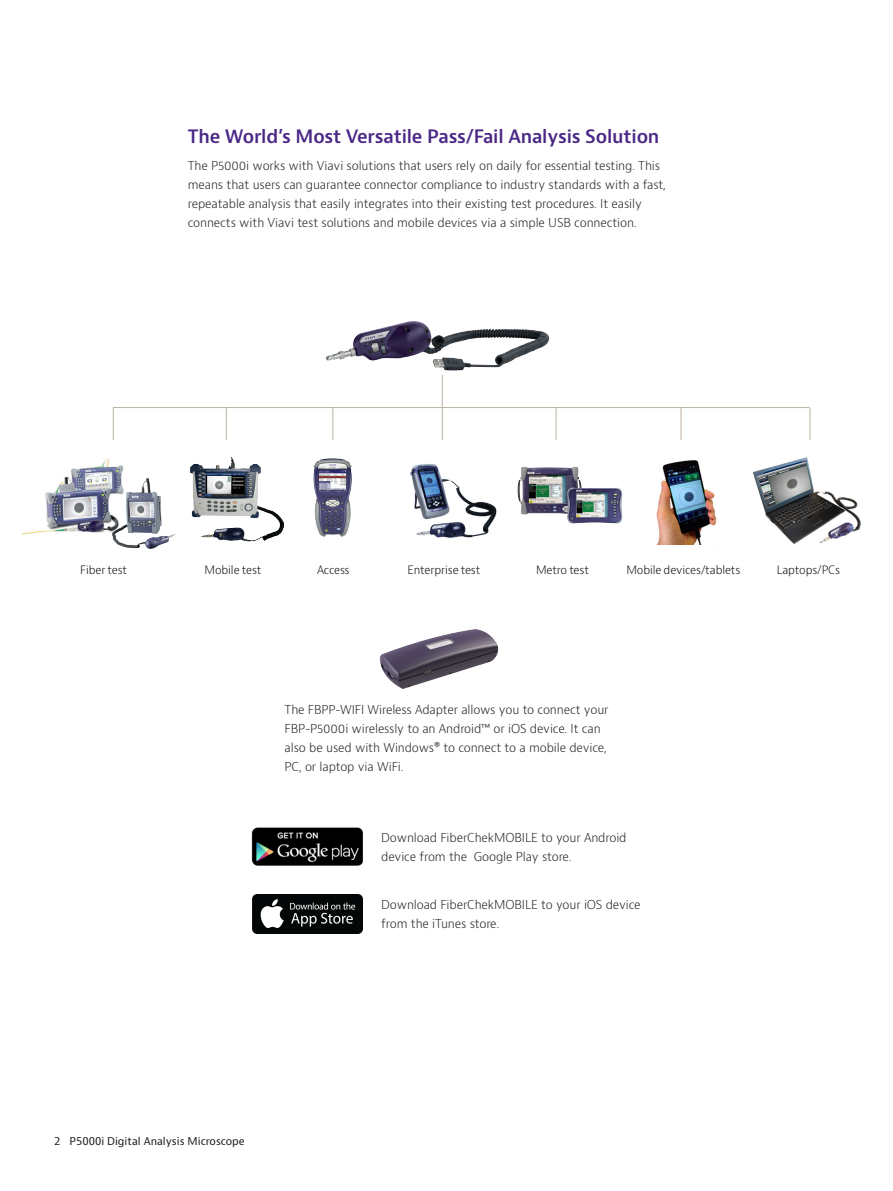
<style>
.page{position:relative;width:893px;height:1191px;background:#fff}
.page>*{position:absolute;margin:0;border:0;box-sizing:border-box;transform-origin:0 0}
.Header_12_16{font:600 18px "Bernino Sans";letter-spacing:-.01em;color:#4a2785}
.Body_text_8_12_5{font:300 12px/18.8px "Bernino Sans";letter-spacing:-.01em;color:#231f20}
.t1{font:300 11.25px "Bernino Sans";letter-spacing:-.01em;color:#110a0c}
.Running_foot__left{font:10.5px "Bernino Sans";color:#231f20}
</style>
<div class="page">
<img style="left:313px;top:458px;width:33px;height:78px">
<img style="left:22px;top:458px;width:102px;height:77px">
<img style="left:112px;top:478px;width:35px;height:70px">
<img style="left:752px;top:457px;width:109px;height:87px">
<img style="left:517px;top:466px;width:106px;height:58px">
<img style="left:190px;top:457px;width:93px;height:85px">
<img style="left:410px;top:464px;width:87px;height:74px">
<img style="left:656px;top:460px;width:61px;height:84px">
<img style="left:326px;top:321px;width:224px;height:67px">
<hr style="left:113px;top:408px;width:1px;height:32px;background:#bbb1a3">
<hr style="left:226px;top:407px;width:1px;height:33px;background:#bbb1a3">
<hr style="left:442px;top:407px;width:1px;height:33px;background:#bbb1a3">
<hr style="left:333px;top:407px;width:1px;height:33px;background:#bbb1a3">
<hr style="left:442px;top:375px;width:1px;height:32px;background:#bbb1a3">
<hr style="left:556px;top:407px;width:1px;height:33px;background:#bbb1a3">
<hr style="left:681px;top:407px;width:1px;height:33px;background:#bbb1a3">
<hr style="left:810px;top:408px;width:1px;height:32px;background:#bbb1a3">
<hr style="left:113px;top:407px;width:697px;height:1px;background:#bbb1a3">
<img style="left:251px;top:827px;width:112px;height:39px">
<img style="left:252px;top:894px;width:111px;height:39px">
<img style="left:380px;top:629px;width:119px;height:60px">
<p class="Header_12_16" style="left:188px;top:125px;width:473px">The World’s Most Versatile Pass/Fail Analysis Solution</p>
<p class="Body_text_8_12_5" style="left:188px;top:157px;width:480px">The P5000i works with Viavi solutions that users rely on daily for essential testing. This means that users can guarantee connector compliance to industry standards with a fast, repeatable analysis that easily integrates into their existing test procedures. It easily connects with Viavi test solutions and mobile devices via a simple USB connection.</p>
<p class="t1" style="left:80px;top:562px;width:48px">Fiber test</p>
<p class="t1" style="left:204px;top:562px;width:58px">Mobile test</p>
<p class="t1" style="left:317px;top:562px;width:34px">Access</p>
<p class="t1" style="left:408px;top:562px;width:74px">Enterprise test</p>
<p class="t1" style="left:536px;top:562px;width:54px">Metro test</p>
<p class="t1" style="left:626px;top:562px;width:116px">Mobile devices/tablets</p>
<p class="t1" style="left:777px;top:562px;width:65px">Laptops/PCs</p>
<p class="Body_text_8_12_5" style="left:285px;top:700px;width:325px">The FBPP-WIFI Wireless Adapter allows you to connect your FBP-P5000i wirelessly to an Android™ or iOS device. It can also be used with Windows® to connect to a mobile device, PC, or laptop via WiFi.</p>
<p class="Body_text_8_12_5" style="left:381px;top:828px;width:247px">Download FiberChekMOBILE to your Android device from the Google Play store.</p>
<p class="Body_text_8_12_5" style="left:381px;top:895px;width:261px">Download FiberChekMOBILE to your iOS device from the iTunes store.</p>
<p class="Running_foot__left" style="left:54px;top:1134px;width:192px">2 P5000i Digital Analysis Microscope</p>
</div>
